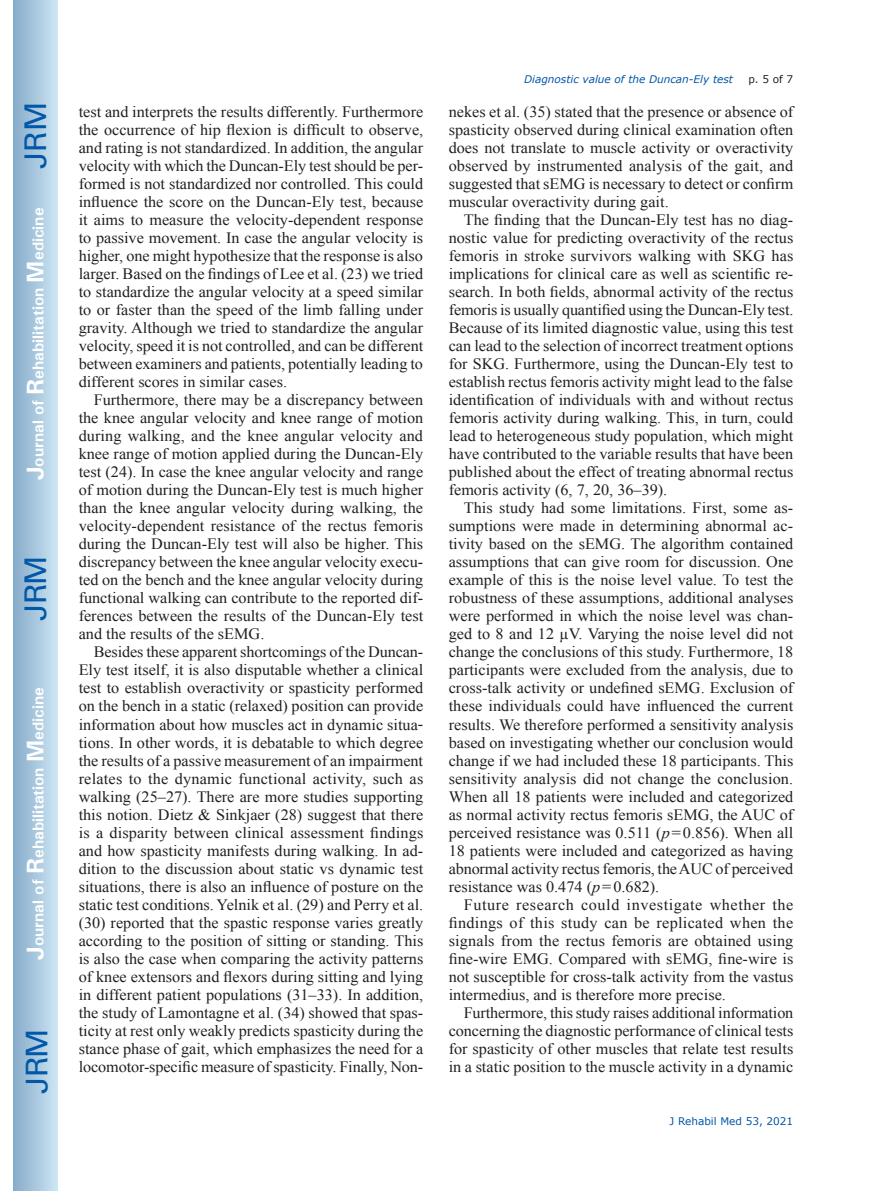
<style>
.page{position:relative;width:872px;height:1191px;background:#fff}
.page>*{position:absolute;margin:0;border:0;box-sizing:border-box;transform-origin:0 0}
.t1{font:30px "Univers";letter-spacing:-.03em;color:#0157a8}
.t2{font:15.75px/18px "Times New Roman";color:#231f20;text-align:justify}
.t3{font:700 15.75px "Univers";color:#fff}
.t4{font:italic 10.5px "Verdana";color:#0157a8}
.t5{font:10.5px "Verdana";color:#0157a8}
.t6{font:10.5px "Verdana";color:#231f20}
.s1{font-size:24px}
.s2{font-style:italic}
</style>
<div class="page">
<div style="left:14px;top:0;width:43px;height:1191px;background:linear-gradient(to right,#88acca,#cbe5f2)"></div>
<h1 class="t1" style="left:18px;top:169px;width:68px;rotate:-90deg">JRM</h1>
<p class="t3" style="left:28px;top:480px;width:274px;rotate:-90deg"><span class="s1">J</span>ournal of <span class="s1">R</span>ehabilitation <span class="s1">M</span>edicine</p>
<h1 class="t1" style="left:18px;top:620px;width:67px;rotate:-90deg">JRM</h1>
<p class="t3" style="left:28px;top:959px;width:274px;rotate:-90deg"><span class="s1">J</span>ournal of <span class="s1">R</span>ehabilitation <span class="s1">M</span>edicine</p>
<h1 class="t1" style="left:19px;top:1093px;width:67px;rotate:-90deg">JRM</h1>
<p class="t2" style="left:79px;top:103px;width:346px">test and interprets the results differently. Furthermore the occurrence of hip flexion is difficult to observe, and rating is not standardized. In addition, the angular velocity with which the Duncan-Ely test should be per&shy;formed is not standardized nor controlled. This could influence the score on the Duncan-Ely test, because it aims to measure the velocity-dependent response to passive movement. In case the angular velocity is higher, one might hypothesize that the response is also larger. Based on the findings of Lee et al. (23) we tried to standardize the angular velocity at a speed similar to or faster than the speed of the limb falling under gravity. Although we tried to standardize the angular velocity, speed it is not controlled, and can be different between examiners and patients, potentially leading to different scores in similar cases.</p>
<p class="t2" style="left:79px;top:391px;width:346px;text-indent:15px">Furthermore, there may be a discrepancy between the knee angular velocity and knee range of motion during walking, and the knee angular velocity and knee range of motion applied during the Duncan-Ely test (24). In case the knee angular velocity and range of motion during the Duncan-Ely test is much higher than the knee angular velocity during walking, the velocity-dependent resistance of the rectus femoris during the Duncan-Ely test will also be higher. This discrepancy between the knee angular velocity execu&shy;ted on the bench and the knee angular velocity during functional walking can contribute to the reported dif&shy;ferences between the results of the Duncan-Ely test and the results of the sEMG.</p>
<p class="t2" style="left:79px;top:643px;width:346px;text-indent:15px">Besides these apparent shortcomings of the Duncan-Ely test itself, it is also disputable whether a clinical test to establish overactivity or spasticity performed on the bench in a static (relaxed) position can provide information about how muscles act in dynamic situa&shy;tions. In other words, it is debatable to which degree the results of a passive measurement of an impairment relates to the dynamic functional activity, such as walking (25–27). There are more studies supporting this notion. Dietz &amp; Sinkjaer (28) suggest that there is a disparity between clinical assessment findings and how spasticity manifests during walking. In ad&shy;dition to the discussion about static vs dynamic test situations, there is also an influence of posture on the static test conditions. Yelnik et al. (29) and Perry et al. (30) reported that the spastic response varies greatly according to the position of sitting or standing. This is also the case when comparing the activity patterns of knee extensors and flexors during sitting and lying in different patient populations (31–33). In addition, the study of Lamontagne et al. (34) showed that spas&shy;ticity at rest only weakly predicts spasticity during the stance phase of gait, which emphasizes the need for a locomotor-specific measure of spasticity. Finally, Non-</p>
<p class="t4" style="left:524px;top:72px;width:210px">Diagnostic value of the Duncan-Ely test</p>
<p class="t6" style="left:748px;top:72px;width:46px">p. 5 of 7</p>
<p class="t2" style="left:449px;top:103px;width:346px">nekes et al. (35) stated that the presence or absence of spasticity observed during clinical examination often does not translate to muscle activity or overactivity observed by instrumented analysis of the gait, and suggested that sEMG is necessary to detect or confirm muscular overactivity during gait.</p>
<p class="t2" style="left:449px;top:211px;width:346px;text-indent:15px">The finding that the Duncan-Ely test has no diag&shy;nostic value for predicting overactivity of the rectus femoris in stroke survivors walking with SKG has implications for clinical care as well as scientific re&shy;search. In both fields, abnormal activity of the rectus femoris is usually quantified using the Duncan-Ely test.<br>Because of its limited diagnostic value, using this test can lead to the selection of incorrect treatment options for SKG. Furthermore, using the Duncan-Ely test to establish rectus femoris activity might lead to the false identification of individuals with and without rectus femoris activity during walking. This, in turn, could lead to heterogeneous study population, which might have contributed to the variable results that have been published about the effect of treating abnormal rectus femoris activity (6, 7, 20, 36–39).</p>
<p class="t2" style="left:449px;top:499px;width:346px;text-indent:15px">This study had some limitations. First, some as&shy;sumptions were made in determining abnormal ac&shy;tivity based on the sEMG. The algorithm contained assumptions that can give room for discussion. One example of this is the noise level value. To test the robustness of these assumptions, additional analyses were performed in which the noise level was chan&shy;ged to 8 and 12 µV. Varying the noise level did not change the conclusions of this study. Furthermore, 18 participants were excluded from the analysis, due to cross-talk activity or undefined sEMG. Exclusion of these individuals could have influenced the current results. We therefore performed a sensitivity analysis based on investigating whether our conclusion would change if we had included these 18 participants. This sensitivity analysis did not change the conclusion.<br>When all 18 patients were included and categorized as normal activity rectus femoris sEMG, the AUC of perceived resistance was 0.511 (<span class="s2">p</span>=0.856). When all 18 patients were included and categorized as having abnormal activity rectus femoris, the AUC of perceived resistance was 0.474 (<span class="s2">p</span>=0.682).</p>
<p class="t2" style="left:449px;top:895px;width:346px;text-indent:15px">Future research could investigate whether the findings of this study can be replicated when the signals from the rectus femoris are obtained using fine-wire EMG. Compared with sEMG, fine-wire is not susceptible for cross-talk activity from the vastus intermedius, and is therefore more precise.</p>
<p class="t2" style="left:449px;top:1003px;width:346px;text-indent:15px">Furthermore, this study raises additional information concerning the diagnostic performance of clinical tests for spasticity of other muscles that relate test results in a static position to the muscle activity in a dynamic</p>
<p class="t5" style="left:669px;top:1114px;width:125px">J Rehabil Med 53, 2021</p>
</div>
